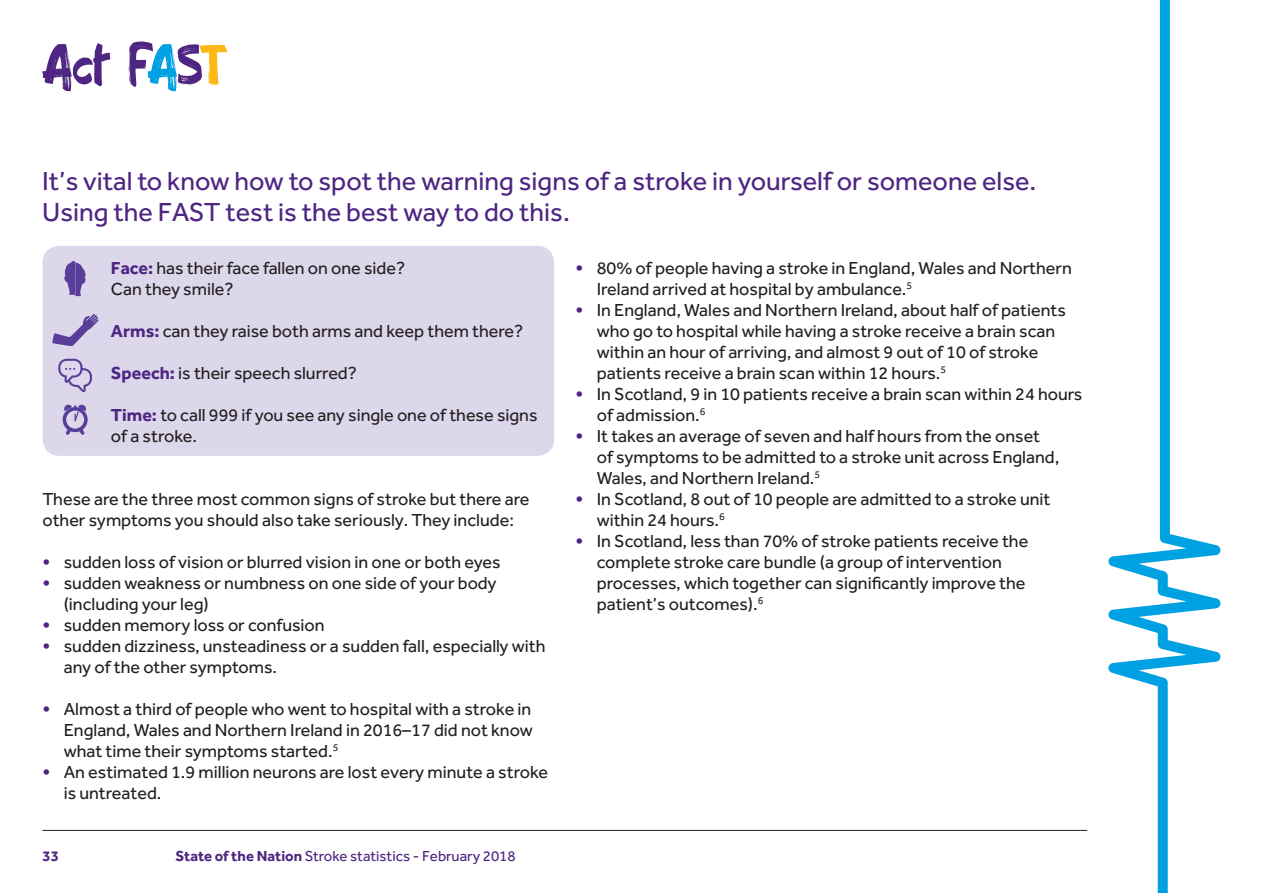
<style>
.page{position:relative;width:1263px;height:893px;background:#fff}
.page>*{position:absolute;margin:0;border:0;box-sizing:border-box;transform-origin:0 0}
.t1{font:54px "Action";color:#4e2582}
.t2{font:27px/31.5px "Effra";color:#4e2582}
.t3{font:18px/21px "Effra";color:#231f20}
.t4{font:15px "Effra";color:#4e2582}
.t5{font:700 15px "Effra";color:#4e2582}
.s1{color:#00a1e3}
.s2{color:#fcb814}
.s3{font-weight:700;color:#4e2582}
.s4{font-weight:800;color:#4e2582}
.s5{font-weight:700}
</style>
<div class="page">
<svg style="left:1108px;top:0;width:112px;height:893px"></svg>
<hr style="left:43px;top:830px;width:1044px;height:1px;background:#231f20">
<div style="left:43px;top:246px;width:511px;height:210px;background:#dcd7eb;border-radius:17px"></div>
<svg style="left:64px;top:261px;width:22px;height:35px"></svg>
<svg style="left:52px;top:314px;width:47px;height:32px"></svg>
<svg style="left:58px;top:359px;width:34px;height:33px"></svg>
<svg style="left:63px;top:404px;width:25px;height:31px"></svg>
<h1 class="t1" style="left:43px;top:25px;width:183px">Act F<span class="s1">A</span>S<span class="s2">T</span></h1>
<h2 class="t2" style="left:42px;top:164px;width:996px">It’s vital to know how to spot the warning signs of a stroke in yourself or someone else.<br>Using the FAST test is the best way to do this.</h2>
<p class="t3" style="left:111px;top:257px;width:296px"><span class="s3">Face:</span> has their face fallen on one side?<br>Can they smile?</p>
<p class="t3" style="left:111px;top:320px;width:414px"><span class="s3">Arms:</span> can they raise both arms and keep them there?</p>
<p class="t3" style="left:111px;top:362px;width:247px"><span class="s3">Speech:</span> is their speech slurred?</p>
<p class="t3" style="left:111px;top:404px;width:428px"><span class="s3">Time:</span> to call 999 if you see any single one of these signs of a stroke.</p>
<p class="t3" style="left:597px;top:257px;width:477px;text-indent:-21px"><span class="s4">•</span> 80% of people having a stroke in England, Wales and Northern<br>Ireland arrived at hospital by ambulance.<sup>5</sup></p>
<p class="t3" style="left:597px;top:299px;width:471px;text-indent:-21px"><span class="s4">•</span> In England, Wales and Northern Ireland, about half of patients who go to hospital while having a stroke receive a brain scan within an hour of arriving, and almost 9 out of 10 of stroke patients receive a brain scan within 12 hours.<sup>5</sup></p>
<p class="t3" style="left:597px;top:383px;width:487px;text-indent:-21px"><span class="s4">•</span> In Scotland, 9 in 10 patients receive a brain scan within 24 hours of admission.<sup>6</sup></p>
<p class="t3" style="left:597px;top:425px;width:464px;text-indent:-21px"><span class="s4">•</span> It takes an average of seven and half hours from the onset of symptoms to be admitted to a stroke unit across England,<br>Wales, and Northern Ireland.<sup>5</sup></p>
<p class="t3" style="left:597px;top:488px;width:455px;text-indent:-21px"><span class="s4">•</span> In Scotland, 8 out of 10 people are admitted to a stroke unit within 24 hours.<sup>6</sup></p>
<p class="t3" style="left:597px;top:530px;width:433px;text-indent:-21px"><span class="s4">•</span> In Scotland, less than 70% of stroke patients receive the complete stroke care bundle (a group of intervention processes, which together can significantly improve the patient’s outcomes).<sup>6</sup></p>
<p class="t3" style="left:43px;top:488px;width:488px">These are the three most common signs of stroke but there are other symptoms you should also take seriously. They include:</p>
<p class="t3" style="left:43px;top:551px;width:459px"><span class="s4">•</span> sudden loss of vision or blurred vision in one or both eyes</p>
<p class="t3" style="left:64px;top:572px;width:434px;text-indent:-21px"><span class="s4">•</span> sudden weakness or numbness on one side of your body (including your leg)</p>
<p class="t3" style="left:43px;top:614px;width:284px"><span class="s4">•</span> sudden memory loss or confusion</p>
<p class="t3" style="left:64px;top:635px;width:483px;text-indent:-21px"><span class="s4">•</span> sudden dizziness, unsteadiness or a sudden fall, especially with any of the other symptoms.</p>
<p class="t3" style="left:64px;top:698px;width:470px;text-align:justify;text-indent:-21px"><span class="s4">•</span> Almost a third of people who went to hospital with a stroke in England, Wales and Northern Ireland in 2016–17 did not know what time their symptoms started.<sup>5</sup></p>
<p class="t3" style="left:64px;top:761px;width:486px;text-indent:-21px"><span class="s4">•</span> An estimated 1.9 million neurons are lost every minute a stroke is untreated.</p>
<p class="t5" style="left:43px;top:846px;width:18px">33</p>
<p class="t4" style="left:176px;top:847px;width:341px"><span class="s5">State of the Nation</span> Stroke statistics - February 2018</p>
</div>
